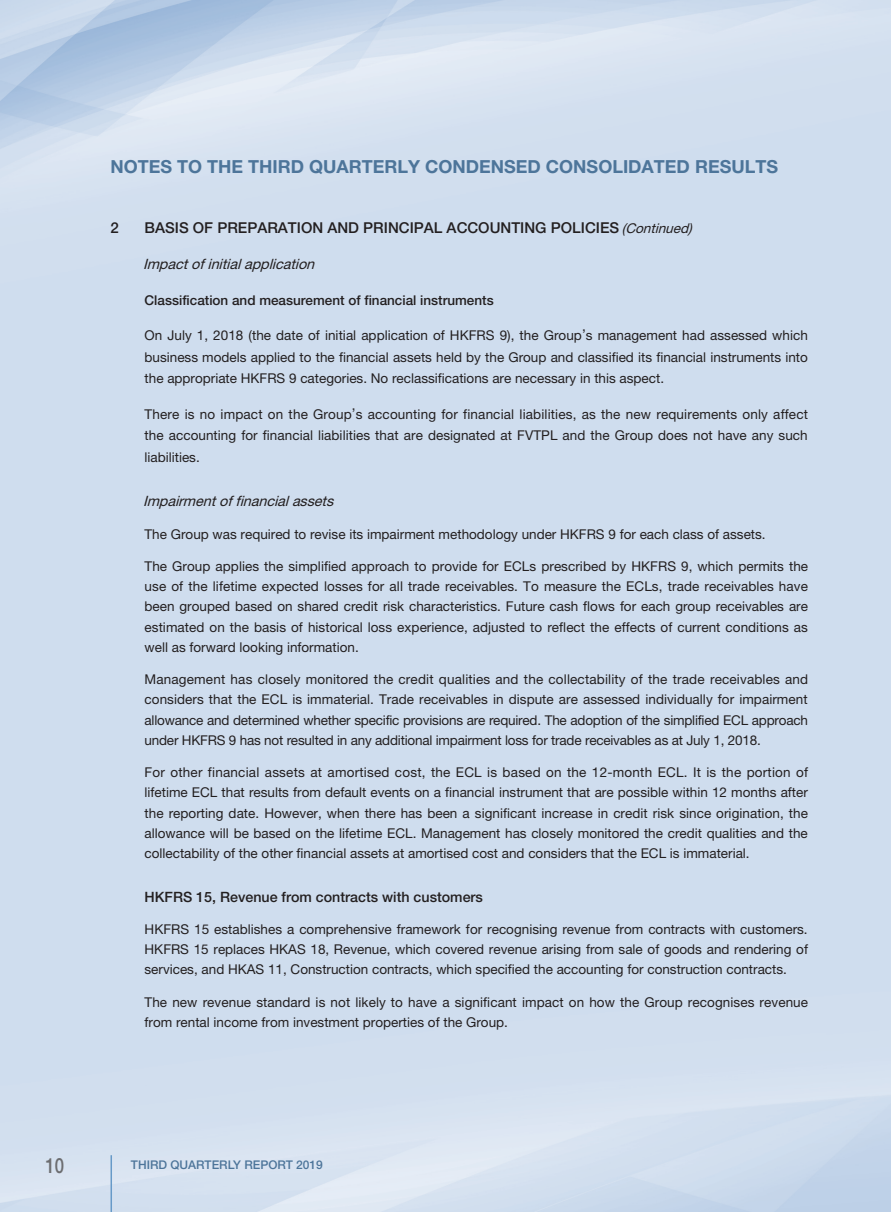
<style>
.page{position:relative;width:893px;height:1212px;background:#fff}
.page>*{position:absolute;margin:0;border:0;box-sizing:border-box;transform-origin:0 0}
.t1{font:500 21px "Helvetica Neue LT Std";color:#6c6d70;scale:.8 1}
.t2{font:700 18px "Helvetica Neue LT Std";color:#4d759a}
._3__標題{font:500 15px "Helvetica Neue LT Std";color:#231f20}
._5__副副標題{font:italic 14.25px "Helvetica Neue LT Std";color:#231f20}
._4__副標題{font:500 14.25px "Helvetica Neue LT Std";color:#231f20}
._1__內文{font:13.5px/20.2px "Helvetica Neue LT Std";color:#231f20;text-align:justify}
._1__內文-2{font:500 13.5px "Helvetica Neue LT Std";color:#231f20}
.t3{font:500 12px "Helvetica Neue LT Std";color:#4d759a}
.s1{font-weight:400;font-style:italic;font-size:13.5px}
</style>
<div class="page">
<hr style="left:111px;top:1155px;width:1px;height:57px;background:#679ac8">
<h2 class="t2" style="left:111px;top:156px;width:669px">NOTES TO THE THIRD QUARTERLY CONDENSED CONSOLIDATED RESULTS</h2>
<p class="_3__標題" style="left:111px;top:219px;width:10px">2</p>
<p class="_3__標題" style="left:145px;top:219px;width:549px">BASIS OF PREPARATION AND PRINCIPAL ACCOUNTING POLICIES <span class="s1">(Continued)</span></p>
<p class="_5__副副標題" style="left:143px;top:256px;width:177px">Impactofinitialapplication</p>
<p class="_1__內文-2" style="left:145px;top:292px;width:351px">Classification and measurement of financial instruments</p>
<p class="_1__內文" style="left:145px;top:324px;width:665px;line-height:21.8px">On July 1, 2018 (the date of initial application of HKFRS 9), the Group’s management had assessed which business models applied to the financial assets held by the Group and classified its financial instruments into the appropriate HKFRS 9 categories. No reclassifications are necessary in this aspect.</p>
<p class="_1__內文" style="left:145px;top:403px;width:665px;line-height:21.8px">There is no impact on the Group’s accounting for financial liabilities, as the new requirements only affect the accounting for financial liabilities that are designated at FVTPL and the Group does not have any such liabilities.</p>
<p class="_5__副副標題" style="left:143px;top:493px;width:196px">Impairmentoffinancialassets</p>
<p class="_1__內文" style="left:145px;top:523px;width:623px">The Group was required to revise its impairment methodology under HKFRS 9 for each class of assets.</p>
<p class="_1__內文" style="left:145px;top:556px;width:665px">The Group applies the simplified approach to provide for ECLs prescribed by HKFRS 9, which permits the use of the lifetime expected losses for all trade receivables. To measure the ECLs, trade receivables have been grouped based on shared credit risk characteristics. Future cash flows for each group receivables are estimated on the basis of historical loss experience, adjusted to reflect the effects of current conditions as well as forward looking information.</p>
<p class="_1__內文" style="left:145px;top:669px;width:665px">Management has closely monitored the credit qualities and the collectability of the trade receivables and considers that the ECL is immaterial. Trade receivables in dispute are assessed individually for impairment allowance and determined whether specific provisions are required. The adoption of the simplified ECL approach under HKFRS 9 has not resulted in any additional impairment loss for trade receivables as at July 1, 2018.</p>
<p class="_1__內文" style="left:145px;top:762px;width:665px">For other financial assets at amortised cost, the ECL is based on the 12-month ECL. It is the portion of lifetime ECL that results from default events on a financial instrument that are possible within 12 months after the reporting date. However, when there has been a significant increase in credit risk since origination, the allowance will be based on the lifetime ECL. Management has closely monitored the credit qualities and the collectability of the other financial assets at amortised cost and considers that the ECL is immaterial.</p>
<p class="_4__副標題" style="left:145px;top:888px;width:340px">HKFRS 15, Revenue from contracts with customers</p>
<p class="_1__內文" style="left:145px;top:919px;width:665px">HKFRS 15 establishes a comprehensive framework for recognising revenue from contracts with customers.<br>HKFRS 15 replaces HKAS 18, Revenue, which covered revenue arising from sale of goods and rendering of services, and HKAS 11, Construction contracts, which specified the accounting for construction contracts.</p>
<p class="_1__內文" style="left:145px;top:991px;width:665px">The new revenue standard is not likely to have a significant impact on how the Group recognises revenue from rental income from investment properties of the Group.</p>
<h1 class="t1" style="left:46px;top:1152px;width:25px">10</h1>
<p class="t3" style="left:131px;top:1157px;width:193px">THIRD QUARTERLY REPORT 2019</p>
</div>
